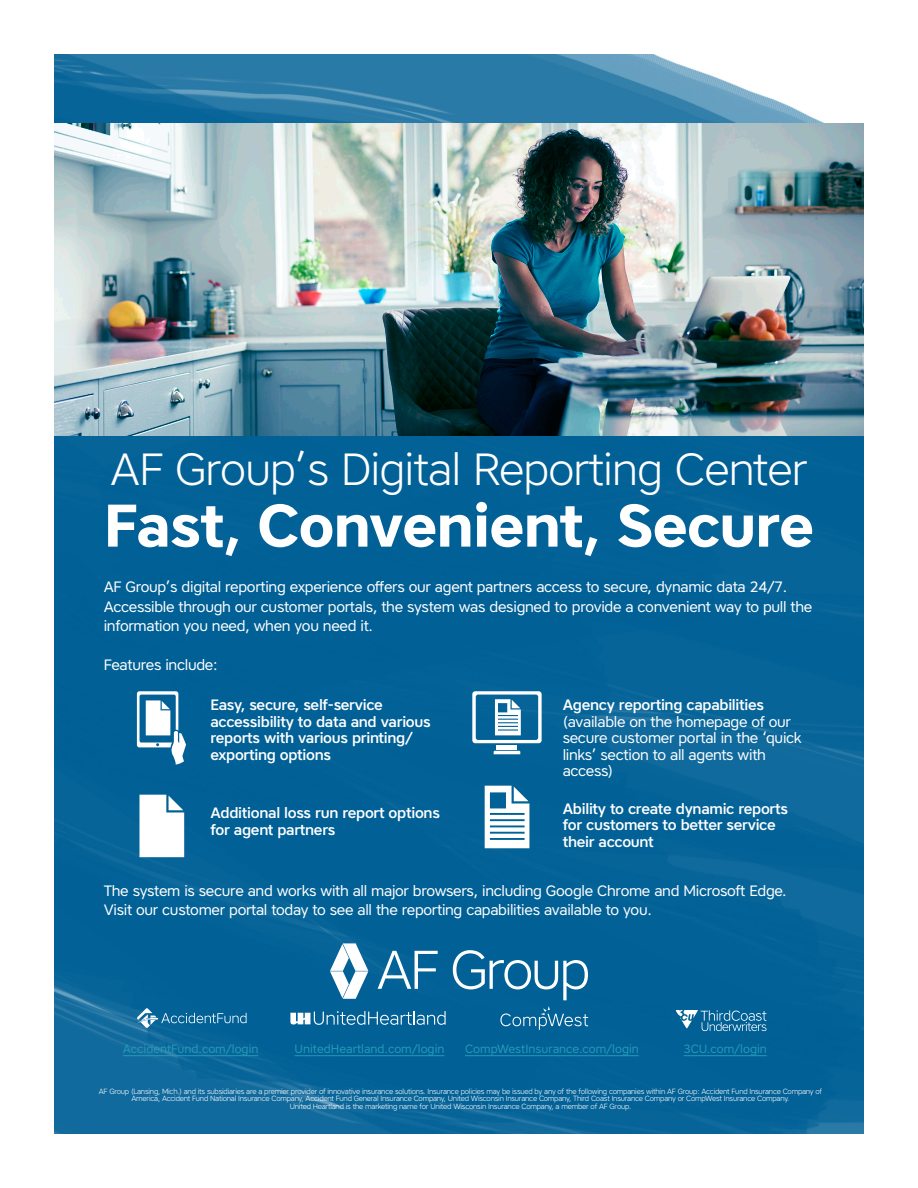
<style>
.page{position:relative;width:918px;height:1188px;background:#fff}
.page>*{position:absolute;margin:0;border:0;box-sizing:border-box;transform-origin:0 0}
.p__paragraphs{font:700 60px "Core Sans A";letter-spacing:-.02em;color:#fff}
.p__paragraphs-2{font:300 45px "Core Sans A";letter-spacing:-.02em;color:#fff}
.p__paragraphs-3{font:15px/16.5px "Core Sans A";letter-spacing:-.02em;color:#fff}
.p__paragraphs-4{font:500 15px/16.5px "Core Sans A";letter-spacing:-.02em;color:#fff}
.p__paragraphs-5{font:12px "Core Sans A";color:#249ab9}
.h1__Main_Headings{font:300 7.5px/7.5px "Core Sans A";letter-spacing:-.03em;color:#fff;text-align:center}
.s1{font-weight:500}
</style>
<div class="page">
<img style="left:54px;top:54px;width:810px;height:1080px">
<hr style="left:123px;top:1055px;width:135px;height:1px;background:#249ab9">
<hr style="left:295px;top:1055px;width:149px;height:1px;background:#249ab9">
<hr style="left:465px;top:1055px;width:174px;height:1px;background:#249ab9">
<hr style="left:684px;top:1055px;width:83px;height:1px;background:#249ab9">
<svg style="left:137px;top:1008px;width:110px;height:20px;background:#2a7aa7"></svg>
<svg style="left:500px;top:1006px;width:88px;height:24px;background:#2174a3"></svg>
<svg style="left:676px;top:1010px;width:91px;height:21px;background:#3b84ae"></svg>
<svg style="left:290px;top:1011px;width:156px;height:14px;background:#4a8db4"></svg>
<svg style="left:378px;top:951px;width:60px;height:38px"></svg>
<svg style="left:453px;top:950px;width:135px;height:50px;background:#307da9"></svg>
<svg style="left:330px;top:943px;width:38px;height:56px"></svg>
<svg style="left:485px;top:786px;width:44px;height:62px"></svg>
<svg style="left:494px;top:751px;width:26px;height:3px"></svg>
<div style="left:497px;top:745px;width:20px;height:5px;background:#fff"></div>
<svg style="left:472px;top:691px;width:70px;height:52px"></svg>
<svg style="left:139px;top:795px;width:45px;height:62px"></svg>
<svg style="left:137px;top:691px;width:49px;height:74px"></svg>
<img style="left:54px;top:123px;width:810px;height:313px">
<p class="p__paragraphs-2" style="left:110px;top:440px;width:699px">AF Group’s Digital Reporting Center</p>
<p class="p__paragraphs" style="left:104px;top:486px;width:712px">Fast, Convenient, Secure</p>
<p class="p__paragraphs-3" style="left:104px;top:577px;width:710px;line-height:19.5px">AF Group’s digital reporting experience offers our agent partners access to secure, dynamic data 24/7.<br>Accessible through our customer portals, the system was designed to provide a convenient way to pull the information you need, when you need it.</p>
<p class="p__paragraphs-3" style="left:104px;top:656px;width:115px">Features include:</p>
<p class="p__paragraphs-4" style="left:210px;top:696px;width:222px">Easy, secure, self-service accessibility to data and various reports with various printing/ exporting options</p>
<p class="p__paragraphs-3" style="left:563px;top:696px;width:241px"><span class="s1">Agency reporting capabilities </span>(available on the homepage of our secure customer portal in the ‘quick links’ section to all agents with access)</p>
<p class="p__paragraphs-4" style="left:210px;top:805px;width:231px">Additional loss run report options for agent partners</p>
<p class="p__paragraphs-4" style="left:563px;top:800px;width:227px">Ability to create dynamic reports for customers to better service their account</p>
<p class="p__paragraphs-3" style="left:104px;top:881px;width:685px;line-height:19.5px">The system is secure and works with all major browsers, including Google Chrome and Microsoft Edge.<br>Visit our customer portal today to see all the reporting capabilities available to you.</p>
<p class="p__paragraphs-5" style="left:123px;top:1041px;width:137px">AccidentFund.com/login</p>
<p class="p__paragraphs-5" style="left:295px;top:1041px;width:151px">UnitedHeartland.com/login</p>
<p class="p__paragraphs-5" style="left:465px;top:1041px;width:175px">CompWestInsurance.com/login</p>
<p class="p__paragraphs-5" style="left:684px;top:1041px;width:85px">3CU.com/login</p>
<p class="h1__Main_Headings" style="left:99px;top:1087px;width:725px">AF Group (Lansing, Mich.) and its subsidiaries are a premier provider of innovative insurance solutions. Insurance policies may be issued by any of the following companies within AF Group: Accident Fund Insurance Company of<br>America, Accident Fund National Insurance Company, Accident Fund General Insurance Company, United Wisconsin Insurance Company, Third Coast Insurance Company or CompWest Insurance Company.</p>
<p class="h1__Main_Headings" style="left:290px;top:1102px;width:343px">United Heartland is the marketing name for United Wisconsin Insurance Company, a member of AF Group.</p>
</div>
